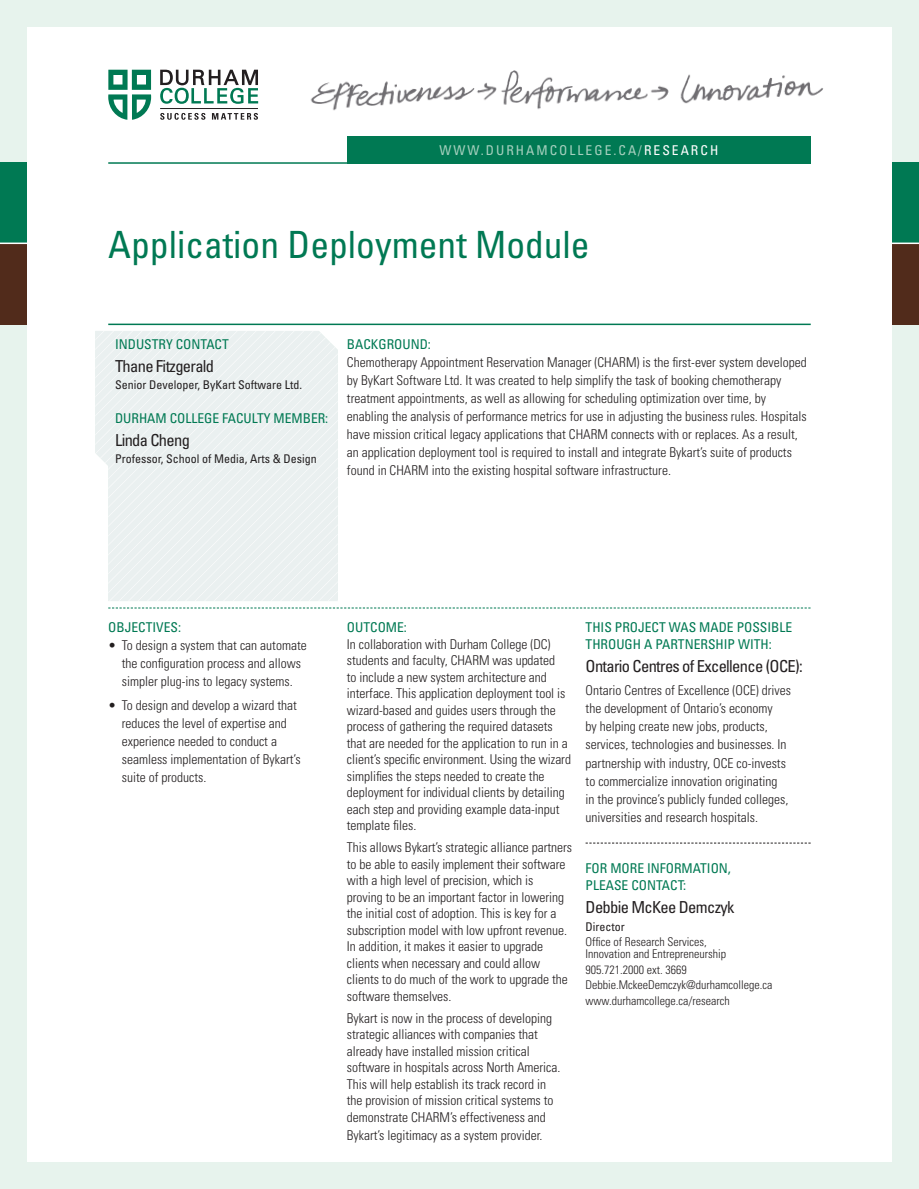
<style>
.page{position:relative;width:919px;height:1189px;background:#fff}
.page>*{position:absolute;margin:0;border:0;box-sizing:border-box;transform-origin:0 0}
.t1{font:condensed 37.5px "Univers";color:#007953}
.t2{font:condensed 16.5px "Univers";letter-spacing:-.04em;color:#231f20}
.t3{font:300 condensed 13.5px/16.5px "Univers";color:#231f20}
.t4{font:condensed 13.5px/16.5px "Univers";color:#007953}
.t5{font:condensed 13.5px "Univers";letter-spacing:.15em;color:#a6d0be}
.t6{font:300 condensed 12px/15.5px "Univers";color:#231f20}
.t7{font:condensed 12px "Univers";color:#231f20}
.s1{color:#fff}
</style>
<div class="page">
<div style="left:0;top:0;width:918px;height:1188px;background:#e7f3ed"></div>
<div style="left:27px;top:27px;width:864px;height:1134px;background:#fff"></div>
<img style="left:95px;top:331px;width:243px;height:270px">
<svg style="left:585px;top:842px;width:225px;height:1px"></svg>
<img style="left:310px;top:70px;width:513px;height:41px">
<div style="left:347px;top:136px;width:463px;height:27px;background:#007953"></div>
<svg style="left:160px;top:113px;width:45px;height:7px"></svg>
<svg style="left:212px;top:113px;width:46px;height:7px"></svg>
<hr style="left:160px;top:108px;width:98px;height:1px;background:#231f20">
<svg style="left:108px;top:70px;width:43px;height:50px"></svg>
<svg style="left:160px;top:70px;width:98px;height:34px"></svg>
<div style="left:0;top:162px;width:27px;height:81px;background:#007953"></div>
<div style="left:0;top:243px;width:27px;height:81px;background:#512b1b"></div>
<hr style="left:0;top:242px;width:27px;height:2px;background:#fff">
<div style="left:891px;top:162px;width:27px;height:81px;background:#007953"></div>
<div style="left:891px;top:243px;width:27px;height:81px;background:#512b1b"></div>
<hr style="left:891px;top:242px;width:27px;height:2px;background:#fff">
<hr style="left:108px;top:323px;width:702px;height:2px;background:#007953">
<svg style="left:108px;top:607px;width:702px;height:1px"></svg>
<hr style="left:108px;top:162px;width:702px;height:2px;background:#007953">
<p class="t5" style="left:439px;top:141px;width:280px">WWW.DURHAMCOLLEGE.CA/<span class="s1">RESEARCH</span></p>
<h1 class="t1" style="left:108px;top:221px;width:483px">Application Deployment Module</h1>
<p class="t4" style="left:115px;top:335px;width:115px">INDUSTRY CONTACT</p>
<p class="t2" style="left:115px;top:355px;width:101px">Thane Fitzgerald</p>
<p class="t7" style="left:115px;top:377px;width:189px">Senior Developer, ByKart Software Ltd.</p>
<p class="t4" style="left:115px;top:409px;width:215px">DURHAM COLLEGE FACULTY MEMBER:</p>
<p class="t2" style="left:115px;top:429px;width:76px">Linda Cheng</p>
<p class="t7" style="left:115px;top:451px;width:203px">Professor, School of Media, Arts &amp; Design</p>
<p class="t4" style="left:347px;top:335px;width:86px">BACKGROUND:</p>
<p class="t3" style="left:347px;top:353px;width:461px;line-height:18px">Chemotherapy Appointment Reservation Manager (CHARM) is the first-ever system developed by ByKart Software Ltd. It was created to help simplify the task of booking chemotherapy treatment appointments, as well as allowing for scheduling optimization over time, by enabling the analysis of performance metrics for use in adjusting the business rules. Hospitals have mission critical legacy applications that CHARM connects with or replaces. As a result, an application deployment tool is required to install and integrate Bykart’s suite of products found in CHARM into the existing hospital software infrastructure.</p>
<p class="t4" style="left:108px;top:619px;width:74px">OBJECTIVES:</p>
<p class="t3" style="left:108px;top:636px;width:200px;line-height:18px;text-align:center">• To design a system that can automate the configuration process and allows simpler plug-ins to legacy systems.</p>
<p class="t3" style="left:122px;top:696px;width:180px;line-height:18px;text-indent:-14px">• To design and develop a wizard that reduces the level of expertise and experience needed to conduct a seamless implementation of Bykart’s suite of products.</p>
<p class="t4" style="left:347px;top:619px;width:61px">OUTCOME:</p>
<p class="t3" style="left:347px;top:635px;width:225px">In collaboration with Durham College (DC) students and faculty, CHARM was updated<br>to include a new system architecture and interface. This application deployment tool is wizard-based and guides users through the process of gathering the required datasets that are needed for the application to run in a client’s specific environment. Using the wizard simplifies the steps needed to create the deployment for individual clients by detailing each step and providing example data-input template files.</p>
<p class="t3" style="left:347px;top:839px;width:227px">This allows Bykart’s strategic alliance partners to be able to easily implement their software with a high level of precision, which is proving to be an important factor in lowering the initial cost of adoption. This is key for a subscription model with low upfront revenue.<br>In addition, it makes it easier to upgrade clients when necessary and could allow clients to do much of the work to upgrade the software themselves.</p>
<p class="t3" style="left:347px;top:1009px;width:215px">Bykart is now in the process of developing strategic alliances with companies that already have installed mission critical software in hospitals across North America.<br>This will help establish its track record in the provision of mission critical systems to demonstrate CHARM’s effectiveness and</p>
<p class="t3" style="left:347px;top:1126px;width:197px">Bykart’s legitimacy as a system provider.</p>
<p class="t4" style="left:585px;top:619px;width:208px">THIS PROJECT WAS MADE POSSIBLE<br>THROUGH A PARTNERSHIP WITH:</p>
<p class="t2" style="left:585px;top:655px;width:219px">Ontario Centres of Excellence (OCE):</p>
<p class="t3" style="left:585px;top:681px;width:207px;line-height:18px">Ontario Centres of Excellence (OCE) drives the development of Ontario’s economy<br>by helping create new jobs, products, services, technologies and businesses. In partnership with industry, OCE co-invests to commercialize innovation originating<br>in the province’s publicly funded colleges, universities and research hospitals.</p>
<p class="t4" style="left:585px;top:860px;width:147px">FOR MORE INFORMATION,<br>PLEASE CONTACT:</p>
<p class="t2" style="left:585px;top:896px;width:150px">Debbie McKee Demczyk</p>
<p class="t7" style="left:585px;top:918px;width:41px">Director</p>
<p class="t6" style="left:585px;top:935px;width:142px;line-height:12px">Office of Research Services,<br>Innovation and Entrepreneurship</p>
<p class="t6" style="left:585px;top:961px;width:188px">905.721.2000 ext. 3669<br>Debbie.MckeeDemczyk@durhamcollege.ca www.durhamcollege.ca/research</p>
</div>
